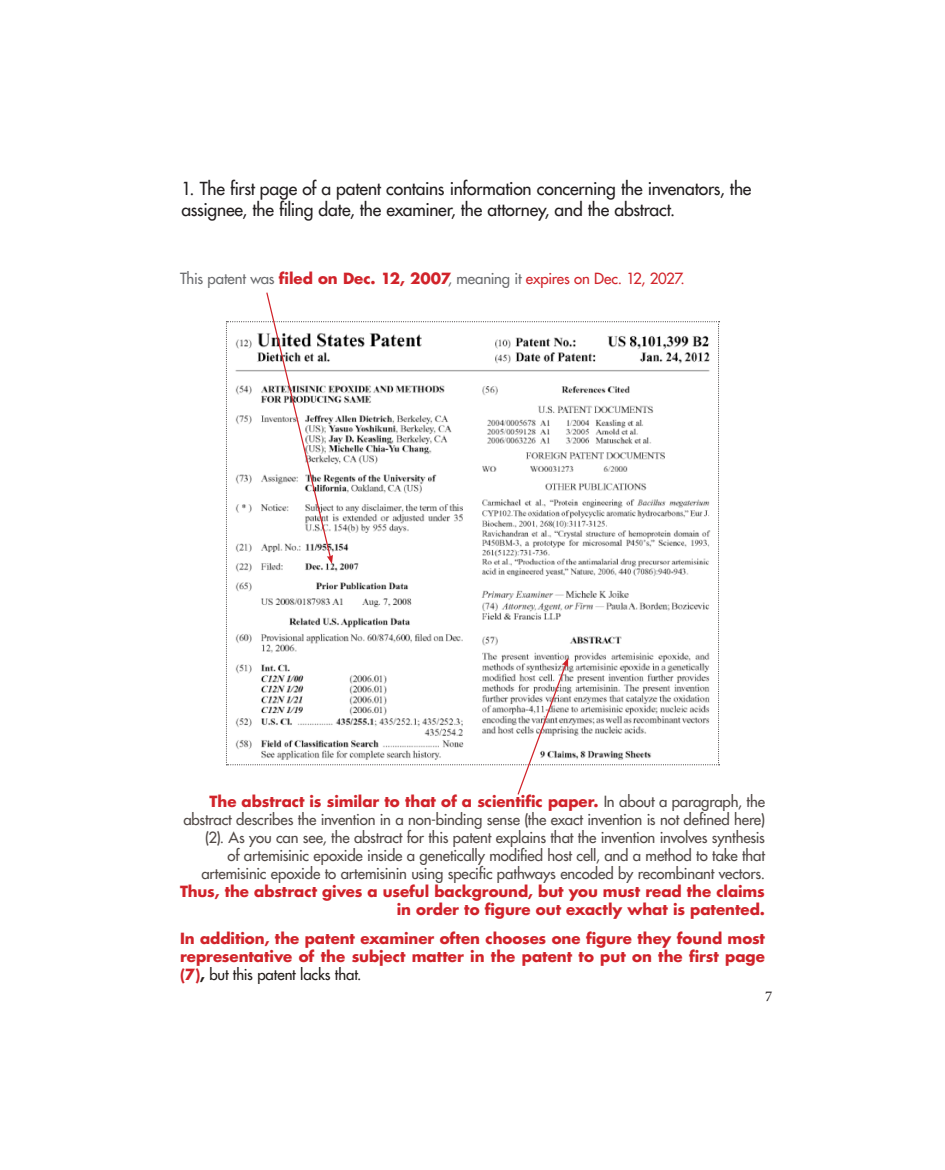
<style>
.page{position:relative;width:945px;height:1170px;background:#fff}
.page>*{position:absolute;margin:0;border:0;box-sizing:border-box;transform-origin:0 0}
.Headers_3{font:17.5px/21px "Futura LT";letter-spacing:-.01em;color:#231f20}
.Text_box{font:15px/18px "Futura LT";letter-spacing:-.01em;color:#524a47;text-align:right}
.Text_box-2{font:700 15px/18px "Futura LT";color:#d1232a;text-align:justify}
.Text_box-3{font:15px "Futura LT";letter-spacing:-.015em;color:#6c6d70}
.Body_text{font:15px "Minion Pro";color:#231f20}
.s1{font-weight:700;color:#d1232a}
.s2{color:#d1232a}
.s3{color:#241e1b}
.s4{font-weight:400;color:#241e1b}
</style>
<div class="page">
<svg style="left:226px;top:292px;width:494px;height:503px"></svg>
<p class="Headers_3" style="left:181px;top:178px;width:572px">1. The first page of a patent contains information concerning the invenators, the assignee, the filing date, the examiner, the attorney, and the abstract.</p>
<p class="Text_box-3" style="left:180px;top:269px;width:506px">This patent was <span class="s1">filed on Dec. 12, 2007</span>, meaning it <span class="s2">expires on Dec. 12, 2027.</span></p>
<p class="Text_box" style="left:180px;top:792px;width:587px"><span class="s1">The abstract is similar to that of a scientific paper.</span> In about a paragraph, the abstract describes the invention in a non-binding sense (the exact invention is not defined here) (2). As you can see, the abstract for this patent explains that the invention involves synthesis<br>of artemisinic epoxide inside a genetically modified host cell, and a method to take that artemisinic epoxide to artemisinin using specific pathways encoded by recombinant vectors.<br><span class="s1">Thus, the abstract gives a useful background, but you must read the claims in order to figure out exactly what is patented.</span></p>
<p class="Text_box-2" style="left:180px;top:929px;width:587px">In addition, the patent examiner often chooses one figure they found most representative of the subject matter in the patent to put on the first page (7)<span class="s3">,</span> <span class="s4">but this patent lacks that.</span></p>
<p class="Body_text" style="left:765px;top:986px;width:9px">7</p>
</div>
